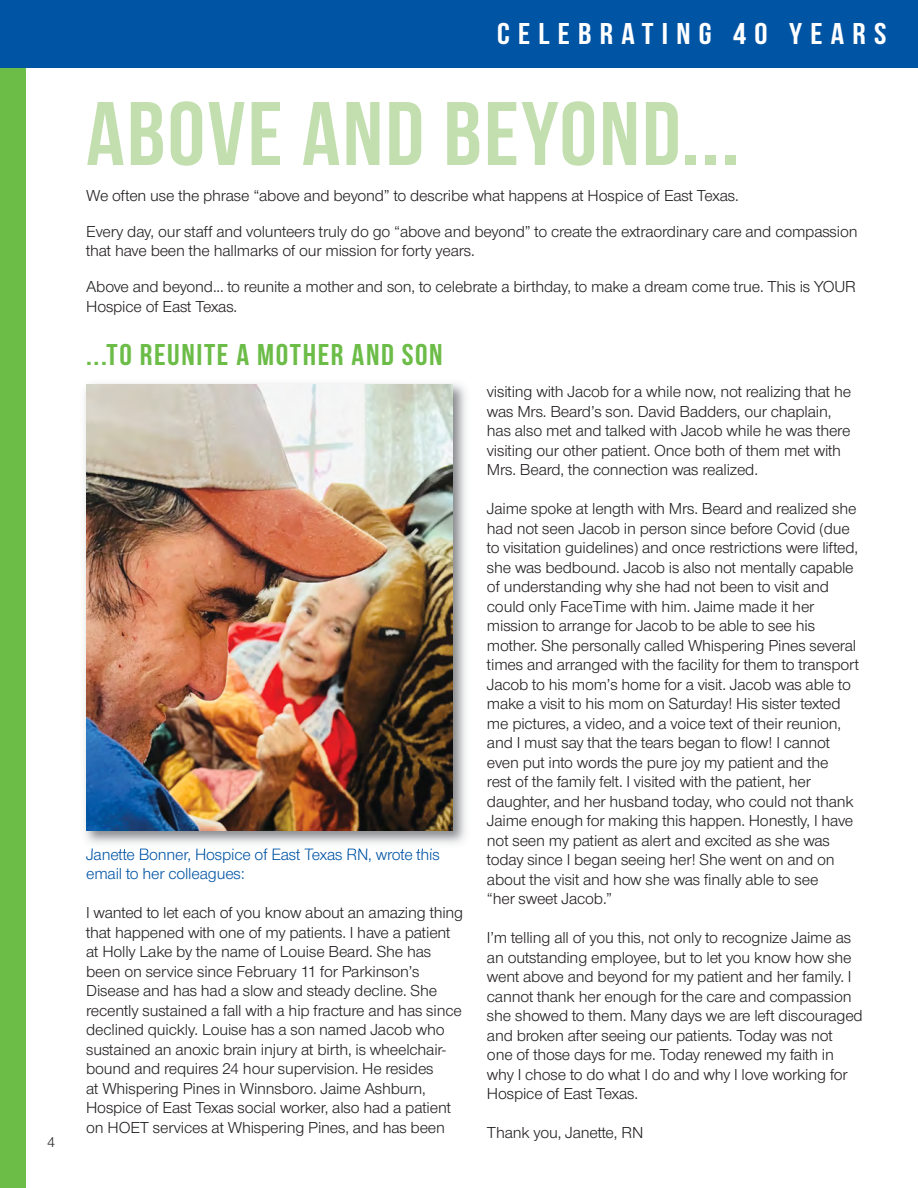
<style>
.page{position:relative;width:918px;height:1188px;background:#fff}
.page>*{position:absolute;margin:0;border:0;box-sizing:border-box;transform-origin:0 0}
.t1{font:90px "Bebas Neue";letter-spacing:.025em;color:#c3dfaf;scale:1.05 1}
.t2{font:30px "Bebas Neue";letter-spacing:.05em;color:#6cbc48;scale:1.05 1}
.t3{font:30px "Bebas Neue";letter-spacing:.25em;color:#fff;scale:1.1 1}
.t4{font:16.5px/19.5px "Nimbus San Nov T";letter-spacing:-.01em;color:#231f20}
.t5{font:16.5px/19.5px "Nimbus San Nov T";letter-spacing:-.01em;color:#0054a4}
.t6{font:15px "Nimbus San Nov T";color:#231f20}
</style>
<div class="page">
<img style="left:84px;top:383px;width:382px;height:467px">
<img style="left:86px;top:848px;width:96px;height:2px">
<img style="left:86px;top:384px;width:366px;height:447px">
<div style="left:0;top:47px;width:26px;height:1141px;background:#6cbc48"></div>
<div style="left:0;top:0;width:918px;height:67px;background:#0054a4"></div>
<p class="t6" style="left:47px;top:1137px;width:10px">4</p>
<h2 class="t3" style="left:497px;top:16px;width:355px">CELEBRATING 40 YEARS</h2>
<h1 class="t1" style="left:86px;top:81px;width:624px">ABOVE AND BEYOND...</h1>
<p class="t4" style="left:86px;top:179px;width:773px;line-height:36px">We often use the phrase “above and beyond” to describe what happens at Hospice of East Texas.<br>Every day, our staff and volunteers truly do go “above and beyond” to create the extraordinary care and compassion</p>
<p class="t4" style="left:86px;top:234px;width:771px;line-height:36px">that have been the hallmarks of our mission for forty years.<br>Above and beyond... to reunite a mother and son, to celebrate a birthday, to make a dream come true. This is YOUR</p>
<p class="t4" style="left:86px;top:298px;width:153px">Hospice of East Texas.</p>
<h2 class="t2" style="left:86px;top:337px;width:341px">...TO REUNITE A MOTHER AND SON</h2>
<p class="t5" style="left:86px;top:846px;width:355px">Janette Bonner, Hospice of East Texas RN, wrote this email to her colleagues:</p>
<p class="t4" style="left:86px;top:904px;width:379px">I wanted to let each of you know about an amazing thing that happened with one of my patients. I have a patient at Holly Lake by the name of Louise Beard. She has been on service since February 11 for Parkinson’s Disease and has had a slow and steady decline. She recently sustained a fall with a hip fracture and has since declined quickly. Louise has a son named Jacob who sustained an anoxic brain injury at birth, is wheelchair&shy;bound and requires 24 hour supervision. He resides<br>at Whispering Pines in Winnsboro. Jaime Ashburn, Hospice of East Texas social worker, also had a patient on HOET services at Whispering Pines, and has been</p>
<p class="t4" style="left:487px;top:383px;width:366px">visiting with Jacob for a while now, not realizing that he was Mrs. Beard’s son. David Badders, our chaplain, has also met and talked with Jacob while he was there visiting our other patient. Once both of them met with Mrs. Beard, the connection was realized.</p>
<p class="t4" style="left:487px;top:500px;width:374px">Jaime spoke at length with Mrs. Beard and realized she had not seen Jacob in person since before Covid (due to visitation guidelines) and once restrictions were lifted, she was bedbound. Jacob is also not mentally capable of understanding why she had not been to visit and could only FaceTime with him. Jaime made it her mission to arrange for Jacob to be able to see his mother. She personally called Whispering Pines several times and arranged with the facility for them to transport Jacob to his mom’s home for a visit. Jacob was able to make a visit to his mom on Saturday! His sister texted me pictures, a video, and a voice text of their reunion, and I must say that the tears began to flow! I cannot even put into words the pure joy my patient and the<br>rest of the family felt. I visited with the patient, her daughter, and her husband today, who could not thank Jaime enough for making this happen. Honestly, I have not seen my patient as alert and excited as she was today since I began seeing her! She went on and on about the visit and how she was finally able to see<br>“her sweet Jacob.”</p>
<p class="t4" style="left:487px;top:929px;width:377px">I’m telling all of you this, not only to recognize Jaime as an outstanding employee, but to let you know how she went above and beyond for my patient and her family. I cannot thank her enough for the care and compassion she showed to them. Many days we are left discouraged and broken after seeing our patients. Today was not<br>one of those days for me. Today renewed my faith in why I chose to do what I do and why I love working for Hospice of East Texas.</p>
<p class="t4" style="left:487px;top:1124px;width:158px">Thank you, Janette, RN</p>
</div>
